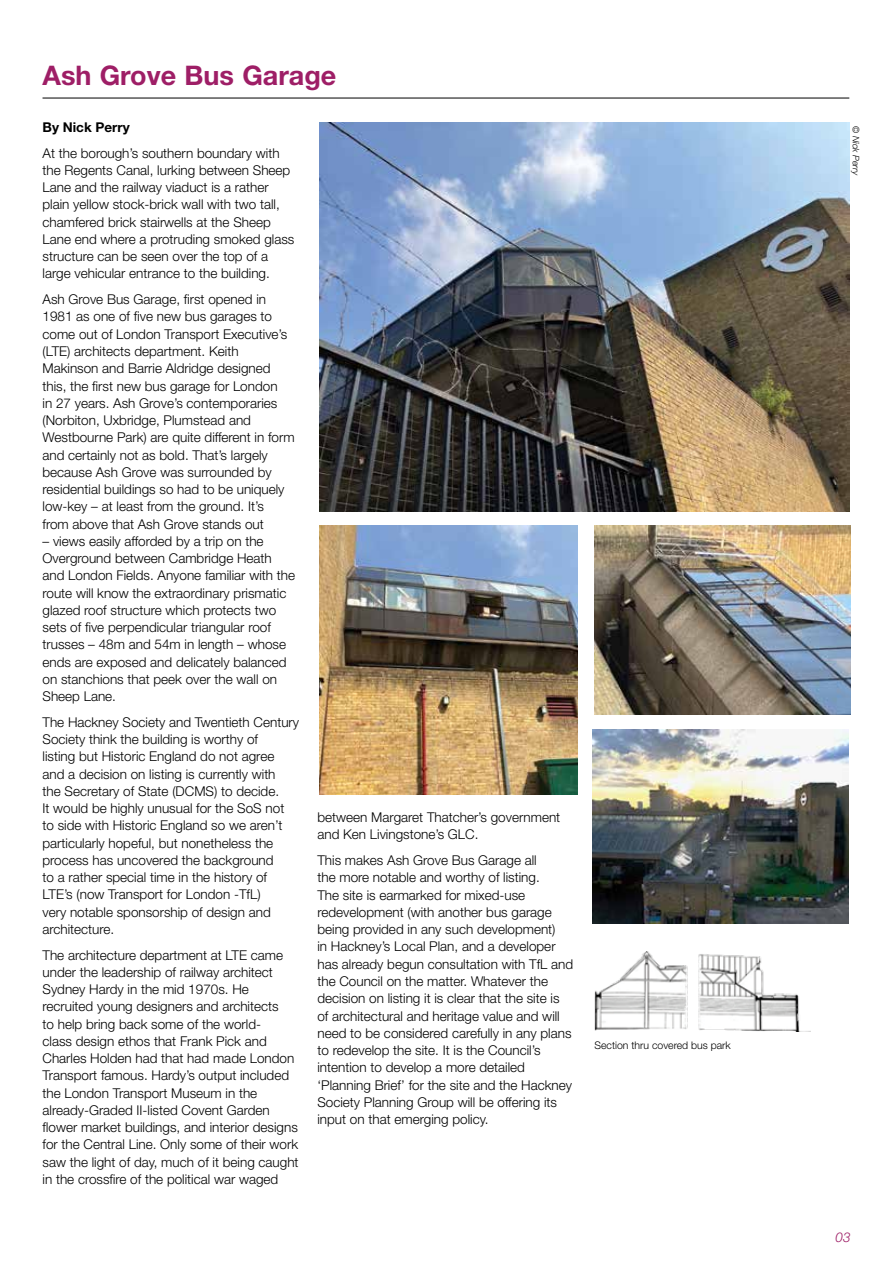
<style>
.page{position:relative;width:893px;height:1263px;background:#fff}
.page>*{position:absolute;margin:0;border:0;box-sizing:border-box;transform-origin:0 0}
.t1{font:700 27px "Helvetica Neue LT";color:#9e1e66}
.t2{font:300 13.5px/17.2px "Helvetica Neue LT";color:#000}
.t3{font:700 13.5px "Helvetica Neue LT";color:#000}
.t4{font:italic 300 13.5px "Helvetica Neue LT";color:#9e1e66}
.t5{font:300 10.5px "Helvetica Neue LT";color:#000}
.t6{font:italic 300 9px "Helvetica Neue LT";letter-spacing:-.005em;color:#000}
</style>
<div class="page">
<hr style="left:43px;top:98px;width:806px;height:1px;background:#000">
<img style="left:592px;top:729px;width:256px;height:195px">
<img style="left:319px;top:123px;width:530px;height:388px">
<img style="left:594px;top:951px;width:206px;height:80px">
<img style="left:319px;top:526px;width:259px;height:269px">
<img style="left:594px;top:526px;width:256px;height:189px">
<h1 class="t1" style="left:43px;top:59px;width:295px">Ash Grove Bus Garage</h1>
<p class="t3" style="left:43px;top:119px;width:89px">By Nick Perry</p>
<p class="t2" style="left:43px;top:144px;width:253px">At the borough’s southern boundary with the Regents Canal, lurking between Sheep Lane and the railway viaduct is a rather plain yellow stock-brick wall with two tall, chamfered brick stairwells at the Sheep Lane end where a protruding smoked glass structure can be seen over the top of a large vehicular entrance to the building.</p>
<p class="t2" style="left:43px;top:290px;width:254px">Ash Grove Bus Garage, first opened in 1981 as one of five new bus garages to come out of London Transport Executive’s (LTE) architects department. Keith Makinson and Barrie Aldridge designed this, the first new bus garage for London<br>in 27 years. Ash Grove’s contemporaries (Norbiton, Uxbridge, Plumstead and Westbourne Park) are quite different in form and certainly not as bold. That’s largely because Ash Grove was surrounded by residential buildings so had to be uniquely low-key – at least from the ground. It’s<br>from above that Ash Grove stands out</p>
<p class="t2" style="left:43px;top:532px;width:254px">– views easily afforded by a trip on the Overground between Cambridge Heath and London Fields. Anyone familiar with the route will know the extraordinary prismatic glazed roof structure which protects two sets of five perpendicular triangular roof trusses – 48m and 54m in length – whose ends are exposed and delicately balanced on stanchions that peek over the wall on Sheep Lane.</p>
<p class="t2" style="left:43px;top:713px;width:258px">The Hackney Society and Twentieth Century Society think the building is worthy of<br>listing but Historic England do not agree and a decision on listing is currently with<br>the Secretary of State (DCMS) to decide.<br>It would be highly unusual for the SoS not to side with Historic England so we aren’t particularly hopeful, but nonetheless the process has uncovered the background<br>to a rather special time in the history of LTE’s (now Transport for London -TfL)<br>very notable sponsorship of design and architecture.</p>
<p class="t2" style="left:43px;top:946px;width:258px">The architecture department at LTE came under the leadership of railway architect Sydney Hardy in the mid 1970s. He recruited young designers and architects<br>to help bring back some of the world-<br>class design ethos that Frank Pick and Charles Holden had that had made London Transport famous. Hardy’s output included the London Transport Museum in the already-Graded II-listed Covent Garden flower market buildings, and interior designs for the Central Line. Only some of their work saw the light of day, much of it being caught in the crossfire of the political war waged</p>
<p class="t2" style="left:317px;top:808px;width:244px">between Margaret Thatcher’s government and Ken Livingstone’s GLC.</p>
<p class="t2" style="left:317px;top:851px;width:257px">This makes Ash Grove Bus Garage all<br>the more notable and worthy of listing.<br>The site is earmarked for mixed-use redevelopment (with another bus garage being provided in any such development)<br>in Hackney’s Local Plan, and a developer has already begun consultation with TfL and the Council on the matter. Whatever the decision on listing it is clear that the site is of architectural and heritage value and will need to be considered carefully in any plans to redevelop the site. It is the Council’s intention to develop a more detailed ‘Planning Brief’ for the site and the Hackney Society Planning Group will be offering its input on that emerging policy.</p>
<p class="t5" style="left:594px;top:1038px;width:138px">Section thru covered bus park</p>
<p class="t6" style="left:861px;top:126px;width:52px;rotate:90deg">© Nick Perry</p>
<p class="t4" style="left:835px;top:1229px;width:17px">03</p>
</div>
